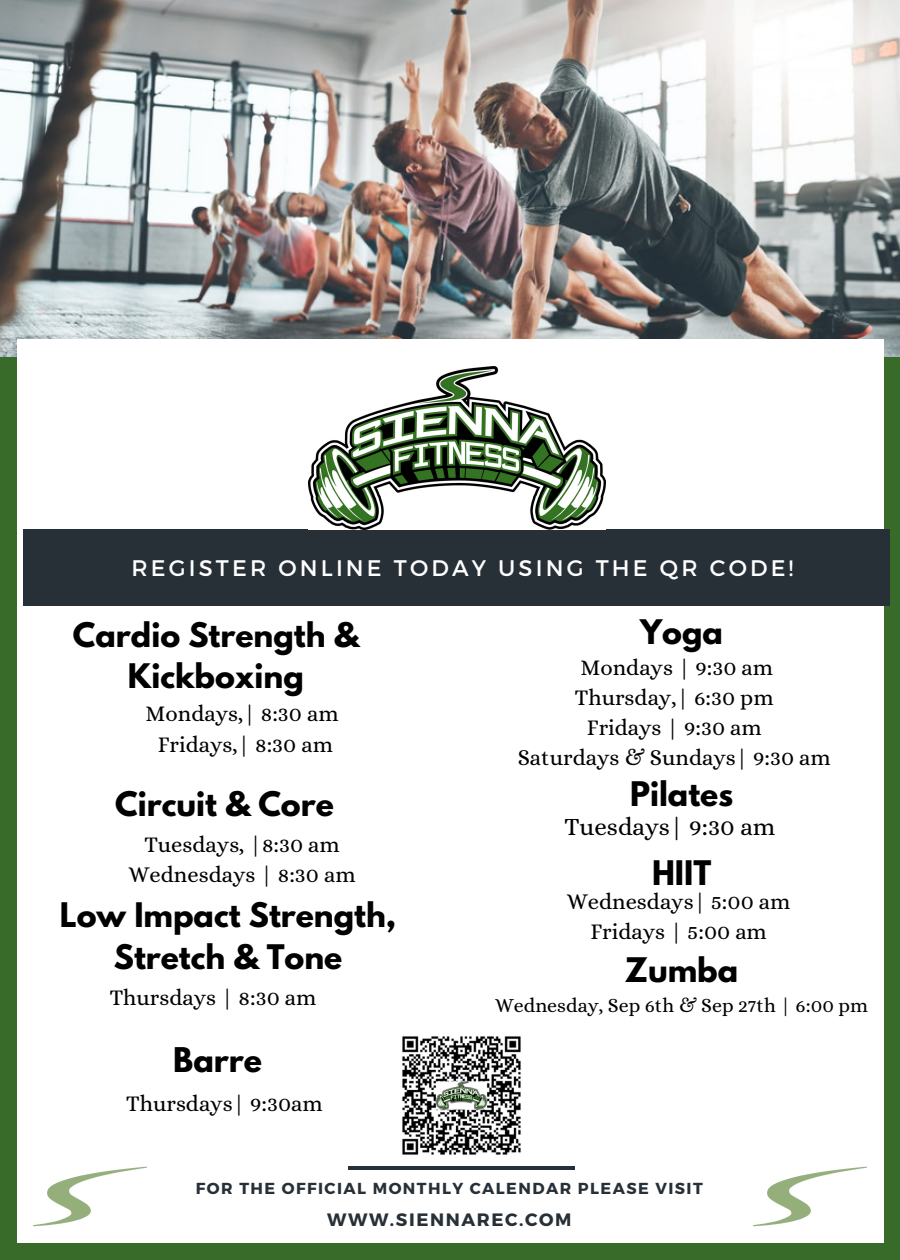
<style>
.page{position:relative;width:900px;height:1260px;background:#386b2a}
.page>*{position:absolute;margin:0;border:0;box-sizing:border-box;transform-origin:0 0}
.t1{font:700 30.25px "League Spartan";color:#000}
.t2{font:700 30px/41.2px "League Spartan";color:#000;text-align:center}
.t3{font:25px "Alice";color:#000}
.t4{font:22.5px "Alice";color:#000}
.t5{font:22.5px "Montserrat";letter-spacing:.14em;color:#fff}
.t6{font:20px "Alice";color:#000}
.t7{font:700 18px "Montserrat";letter-spacing:.09em;color:#273037}
.t8{font:700 16px "Montserrat";letter-spacing:.09em;color:#273037}
</style>
<div class="page">
<img style="left:0;top:0;width:900px;height:356px">
<div style="left:17px;top:339px;width:866px;height:904px;background:#fff"></div>
<div style="left:24px;top:529px;width:866px;height:77px;background:#273037"></div>
<hr style="left:348px;top:1166px;width:227px;height:4px;background:#273037">
<img style="left:34px;top:1167px;width:112px;height:60px">
<img style="left:309px;top:366px;width:296px;height:163px">
<img style="left:402px;top:1036px;width:119px;height:119px">
<img style="left:754px;top:1167px;width:112px;height:60px">
<p class="t5" style="left:131px;top:553px;width:663px">REGISTER ONLINE TODAY USING THE QR CODE!</p>
<p class="t2" style="left:73px;top:618px;width:287px">Cardio Strength &amp;<br>Kickboxing</p>
<p class="t4" style="left:146px;top:701px;width:194px">Mondays,| 8:30 am</p>
<p class="t4" style="left:158px;top:731px;width:177px">Fridays,| 8:30 am</p>
<p class="t2" style="left:640px;top:615px;width:84px">Yoga</p>
<p class="t4" style="left:580px;top:654px;width:194px">Mondays | 9:30 am</p>
<p class="t4" style="left:575px;top:684px;width:200px">Thursday,| 6:30 pm</p>
<p class="t4" style="left:587px;top:714px;width:176px">Fridays | 9:30 am</p>
<p class="t4" style="left:518px;top:744px;width:315px">Saturdays &amp; Sundays| 9:30 am</p>
<p class="t2" style="left:630px;top:777px;width:105px">Pilates</p>
<p class="t3" style="left:565px;top:812px;width:212px">Tuesdays| 9:30 am</p>
<p class="t2" style="left:115px;top:787px;width:220px">Circuit &amp; Core</p>
<p class="t4" style="left:144px;top:831px;width:197px">Tuesdays, |8:30 am</p>
<p class="t4" style="left:129px;top:861px;width:228px">Wednesdays | 8:30 am</p>
<p class="t2" style="left:652px;top:856px;width:61px">HIIT</p>
<p class="t4" style="left:567px;top:889px;width:225px">Wednesdays| 5:00 am</p>
<p class="t4" style="left:590px;top:919px;width:178px">Fridays | 5:00 am</p>
<p class="t2" style="left:60px;top:898px;width:338px">Low Impact Strength,<br>Stretch &amp; Tone</p>
<p class="t4" style="left:110px;top:984px;width:208px">Thursdays | 8:30 am</p>
<p class="t2" style="left:625px;top:953px;width:115px">Zumba</p>
<p class="t6" style="left:495px;top:994px;width:374px">Wednesday, Sep 6th &amp; Sep 27th | 6:00 pm</p>
<p class="t1" style="left:173px;top:1045px;width:90px">Barre</p>
<p class="t4" style="left:126px;top:1090px;width:198px">Thursdays| 9:30am</p>
<p class="t8" style="left:196px;top:1178px;width:508px">FOR THE OFFICIAL MONTHLY CALENDAR PLEASE VISIT</p>
<p class="t7" style="left:327px;top:1208px;width:246px">WWW.SIENNAREC.COM</p>
</div>
